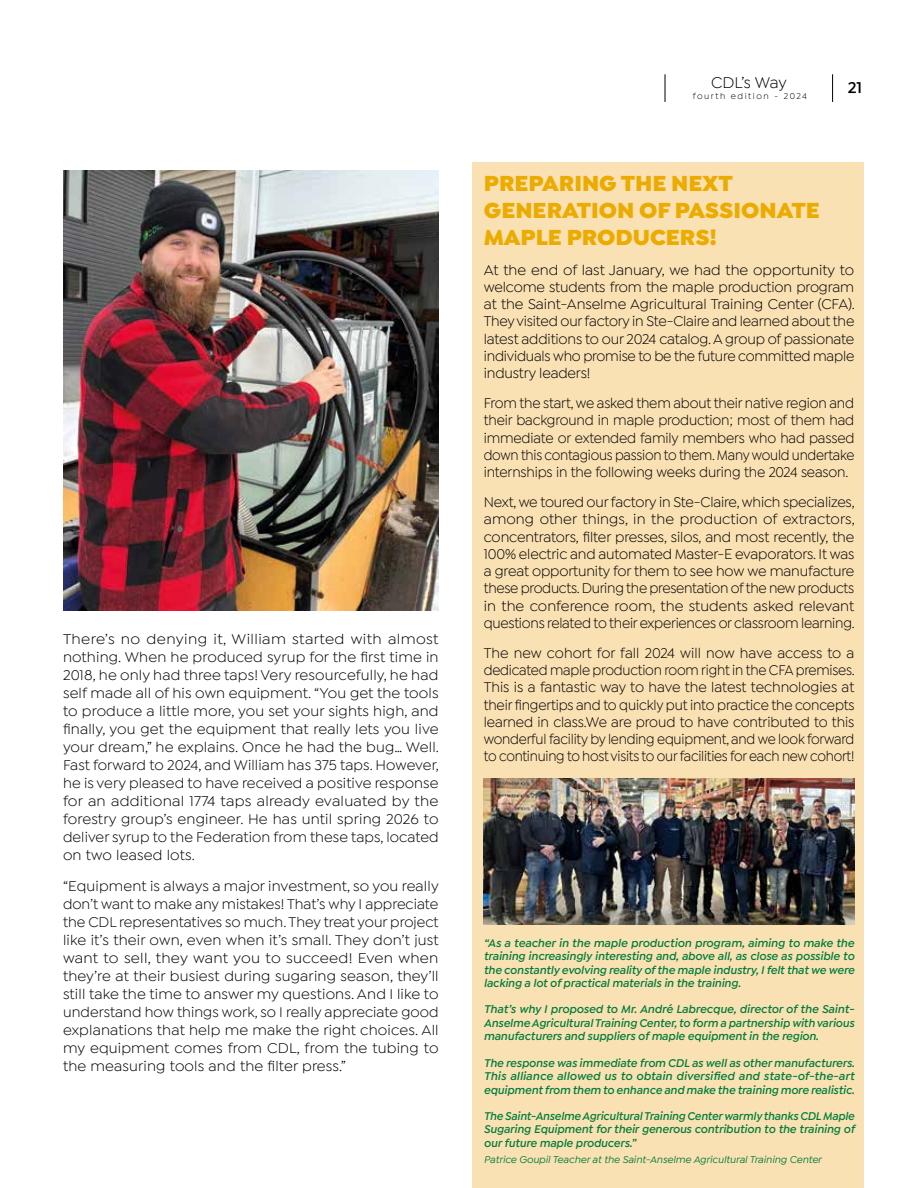
<style>
.page{position:relative;width:918px;height:1188px;background:#fff}
.page>*{position:absolute;margin:0;border:0;box-sizing:border-box;transform-origin:0 0}
.t1{font:900 23.25px/27px "Isidora Sans";color:#ecab00}
.t2{font:16.5px "Isidora Sans";letter-spacing:-.005em;color:#000}
.t3{font:600 16.5px "Isidora Sans";color:#000}
.t4{font:15px/17.2px "Isidora Sans";letter-spacing:-.015em;color:#000;text-align:justify}
.t5{font:15px/18px "Isidora Sans";letter-spacing:-.015em;color:#000;text-align:justify;scale:1.05 1}
.t6{font:15px/17.2px "Isidora Sans";letter-spacing:-.015em;color:#000;text-align:justify;scale:.95 1}
.t7{font:italic 600 12px/13.5px "Isidora Sans";color:#007d3a;text-align:justify}
.t8{font:italic 600 12px/13.5px "Isidora Sans";color:#007d3a;text-align:justify;scale:.96 1}
.t9{font:italic 600 12px/13.5px "Isidora Sans";color:#007d3a;text-align:justify;scale:.94 1}
.t10{font:italic 500 10.5px "Isidora Sans";color:#007d3a}
.t11{font:9px "Isidora Sans";letter-spacing:.17em;color:#000}
</style>
<div class="page">
<svg style="left:665px;top:74px;width:1px;height:28px"></svg>
<svg style="left:832px;top:74px;width:1px;height:28px"></svg>
<div style="left:472px;top:162px;width:392px;height:1026px;background:#fae1b4"></div>
<img style="left:63px;top:171px;width:375px;height:440px">
<img style="left:484px;top:779px;width:370px;height:145px">
<p class="t5" style="left:63px;top:630px;width:360px">There’s no denying it, William started with almost nothing. When he produced syrup for the first time in 2018, he only had three taps! Very resourcefully, he had self made all of his own equipment. “You get the tools to produce a little more, you set your sights high, and finally, you get the equipment that really lets you live your dream,” he explains. Once he had the bug… Well.<br>Fast forward to 2024, and William has 375 taps. However, he is very pleased to have received a positive response for an additional 1774 taps already evaluated by the forestry group’s engineer. He has until spring 2026 to deliver syrup to the Federation from these taps, located on two leased lots.</p>
<p class="t4" style="left:63px;top:877px;width:377px;line-height:18px">“Equipment is always a major investment, so you really don’t want to make any mistakes! That’s why I appreciate the CDL representatives so much. They treat your project like it’s their own, even when it’s small. They don’t just want to sell, they want you to succeed! Even when they’re at their busiest during sugaring season, they’ll still take the time to answer my questions. And I like to understand how things work, so I really appreciate good explanations that help me make the right choices. All my equipment comes from CDL, from the tubing to the measuring tools and the filter press.”</p>
<p class="t2" style="left:711px;top:74px;width:77px">CDL’s Way</p>
<p class="t11" style="left:693px;top:92px;width:116px">fourth edition - 2024</p>
<p class="t3" style="left:848px;top:78px;width:16px">21</p>
<h1 class="t1" style="left:484px;top:170px;width:338px">PREPARING THE NEXT<br>GENERATION OF PASSIONATE<br>MAPLE PRODUCERS!</h1>
<p class="t4" style="left:484px;top:261px;width:373px">At the end of last January, we had the opportunity to welcome students from the maple production program at the Saint-Anselme Agricultural Training Center (CFA).<br>They visited our factory in Ste-Claire and learned about the latest additions to our 2024 catalog. A group of passionate individuals who promise to be the future committed maple industry leaders!</p>
<p class="t6" style="left:484px;top:394px;width:392px">From the start, we asked them about their native region and their background in maple production; most of them had immediate or extended family members who had passed down this contagious passion to them. Many would undertake internships in the following weeks during the 2024 season.</p>
<p class="t4" style="left:484px;top:493px;width:373px">Next, we toured our factory in Ste-Claire, which specializes, among other things, in the production of extractors, concentrators, filter presses, silos, and most recently, the 100% electric and automated Master-E evaporators. It was a great opportunity for them to see how we manufacture these products. During the presentation of the new products in the conference room, the students asked relevant questions related to their experiences or classroom learning.</p>
<p class="t4" style="left:484px;top:644px;width:372px">The new cohort for fall 2024 will now have access to a dedicated maple production room right in the CFA premises.<br>This is a fantastic way to have the latest technologies at their fingertips and to quickly put into practice the concepts learned in class.We are proud to have contributed to this wonderful facility by lending equipment, and we look forward to continuing to host visits to our facilities for each new cohort!</p>
<p class="t7" style="left:484px;top:936px;width:372px">“As a teacher in the maple production program, aiming to make the training increasingly interesting and, above all, as close as possible to the constantly evolving reality of the maple industry, I felt that we were lacking a lot of practical materials in the training.</p>
<p class="t7" style="left:484px;top:1003px;width:372px">That’s why I proposed to Mr. André Labrecque, director of the Saint-Anselme Agricultural Training Center, to form a partnership with various manufacturers and suppliers of maple equipment in the region.</p>
<p class="t8" style="left:484px;top:1056px;width:388px">The response was immediate from CDL as well as other manufacturers.<br>This alliance allowed us to obtain diversified and state-of-the-art equipment from them to enhance and make the training more realistic.</p>
<p class="t9" style="left:484px;top:1109px;width:396px">The Saint-Anselme Agricultural Training Center warmly thanks CDL Maple Sugaring Equipment for their generous contribution to the training of our future maple producers.”</p>
<p class="t10" style="left:484px;top:1153px;width:339px">Patrice Goupil Teacher at the Saint-Anselme Agricultural Training Center</p>
</div>
